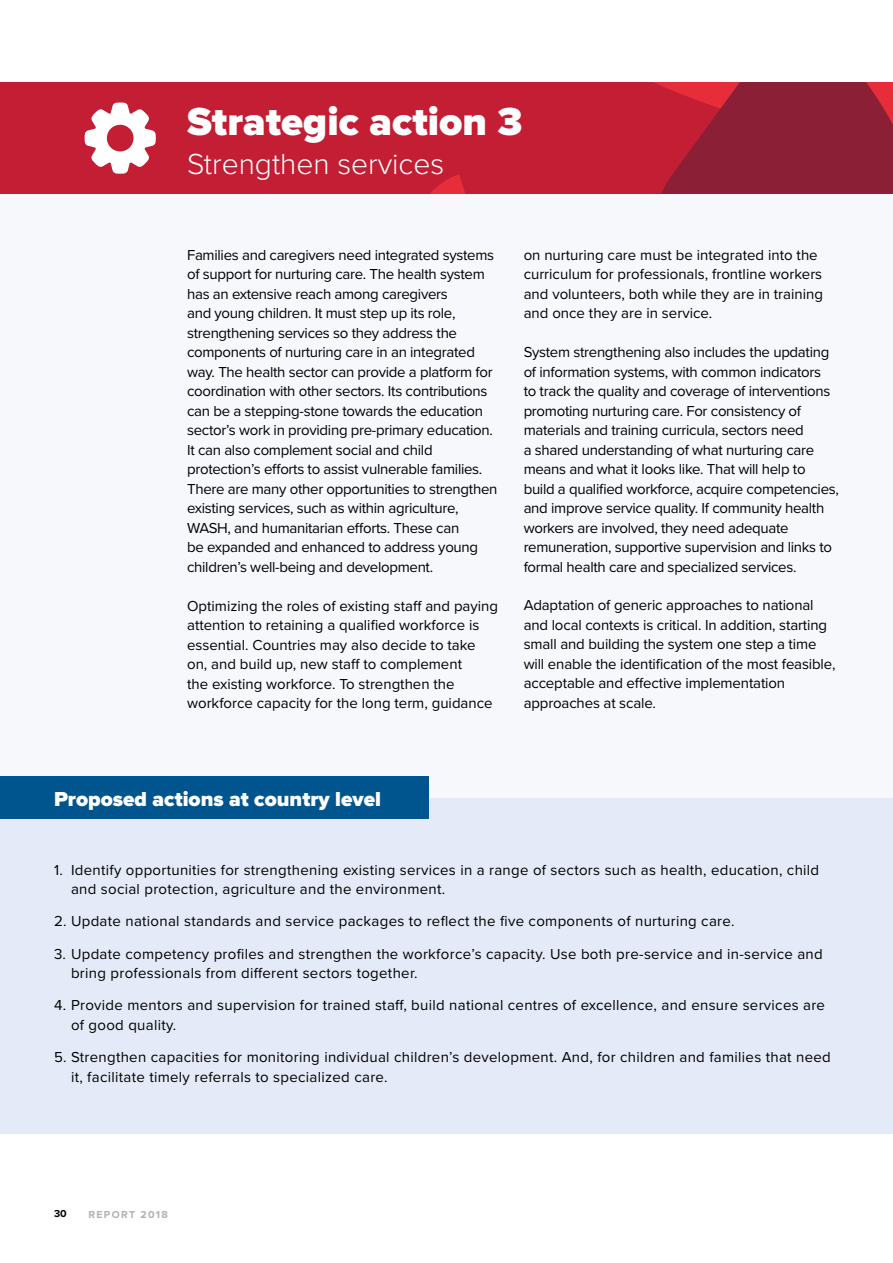
<style>
.page{position:relative;width:893px;height:1263px;background:#fff}
.page>*{position:absolute;margin:0;border:0;box-sizing:border-box;transform-origin:0 0}
.t1{font:900 40.5px "Proxima Nova";color:#fff}
.t2{font:300 30px "Proxima Nova";color:#fff}
.t3{font:900 21px "Proxima Nova";color:#fff}
.t4{font:15px/19.5px "Proxima Nova";letter-spacing:-.01em;color:#000}
.t5{font:15px/19.5px "Proxima Nova";letter-spacing:.02em;color:#000}
.t6{font:700 10.5px "Proxima Nova";letter-spacing:.125em;color:#b3b2b2}
.t7{font:700 10.5px "Proxima Nova";color:#000}
</style>
<div class="page">
<div style="left:0;top:82px;width:893px;height:1051px;background:#f6f8fc"></div>
<div style="left:0;top:798px;width:893px;height:335px;background:#e4eaf7"></div>
<div style="left:0;top:82px;width:893px;height:112px;background:#c31e33"></div>
<svg style="left:430px;top:174px;width:36px;height:20px"></svg>
<svg style="left:653px;top:82px;width:240px;height:112px"></svg>
<svg style="left:85px;top:103px;width:71px;height:71px"></svg>
<div style="left:0;top:776px;width:428px;height:43px;background:#01558e"></div>
<h1 class="t1" style="left:187px;top:97px;width:337px">Strategic action 3</h1>
<h2 class="t2" style="left:187px;top:141px;width:259px">Strengthen services</h2>
<p class="t4" style="left:187px;top:244px;width:312px">Families and caregivers need integrated systems of support for nurturing care. The health system has an extensive reach among caregivers<br>and young children. It must step up its role, strengthening services so they address the components of nurturing care in an integrated way. The health sector can provide a platform for coordination with other sectors. Its contributions can be a stepping-stone towards the education sector’s work in providing pre-primary education.<br>It can also complement social and child protection’s efforts to assist vulnerable families.<br>There are many other opportunities to strengthen existing services, such as within agriculture, WASH, and humanitarian efforts. These can<br>be expanded and enhanced to address young children’s well-being and development.</p>
<p class="t4" style="left:187px;top:595px;width:313px">Optimizing the roles of existing staff and paying attention to retaining a qualified workforce is essential. Countries may also decide to take on, and build up, new staff to complement<br>the existing workforce. To strengthen the workforce capacity for the long term, guidance</p>
<p class="t4" style="left:524px;top:244px;width:301px">on nurturing care must be integrated into the curriculum for professionals, frontline workers and volunteers, both while they are in training and once they are in service.</p>
<p class="t4" style="left:524px;top:342px;width:317px">System strengthening also includes the updating of information systems, with common indicators<br>to track the quality and coverage of interventions promoting nurturing care. For consistency of materials and training curricula, sectors need<br>a shared understanding of what nurturing care means and what it looks like. That will help to build a qualified workforce, acquire competencies, and improve service quality. If community health workers are involved, they need adequate remuneration, supportive supervision and links to formal health care and specialized services.</p>
<p class="t4" style="left:524px;top:595px;width:313px">Adaptation of generic approaches to national and local contexts is critical. In addition, starting small and building the system one step a time will enable the identification of the most feasible, acceptable and effective implementation approaches at scale.</p>
<h3 class="t3" style="left:54px;top:786px;width:328px">Proposed actions at country level</h3>
<p class="t5" style="left:71px;top:859px;width:750px;text-indent:-17px">1. Identify opportunities for strengthening existing services in a range of sectors such as health, education, child and social protection, agriculture and the environment.</p>
<p class="t5" style="left:54px;top:911px;width:682px">2. Update national standards and service packages to reflect the five components of nurturing care.</p>
<p class="t5" style="left:71px;top:943px;width:753px;text-indent:-17px">3. Update competency profiles and strengthen the workforce’s capacity. Use both pre-service and in-service and bring professionals from different sectors together.</p>
<p class="t5" style="left:71px;top:995px;width:756px;text-indent:-17px">4. Provide mentors and supervision for trained staff, build national centres of excellence, and ensure services are of good quality.</p>
<p class="t5" style="left:71px;top:1047px;width:761px;text-indent:-17px">5. Strengthen capacities for monitoring individual children’s development. And, for children and families that need it, facilitate timely referrals to specialized care.</p>
<p class="t7" style="left:54px;top:1206px;width:14px">30</p>
<p class="t6" style="left:88px;top:1206px;width:81px">REPORT 2018</p>
</div>
